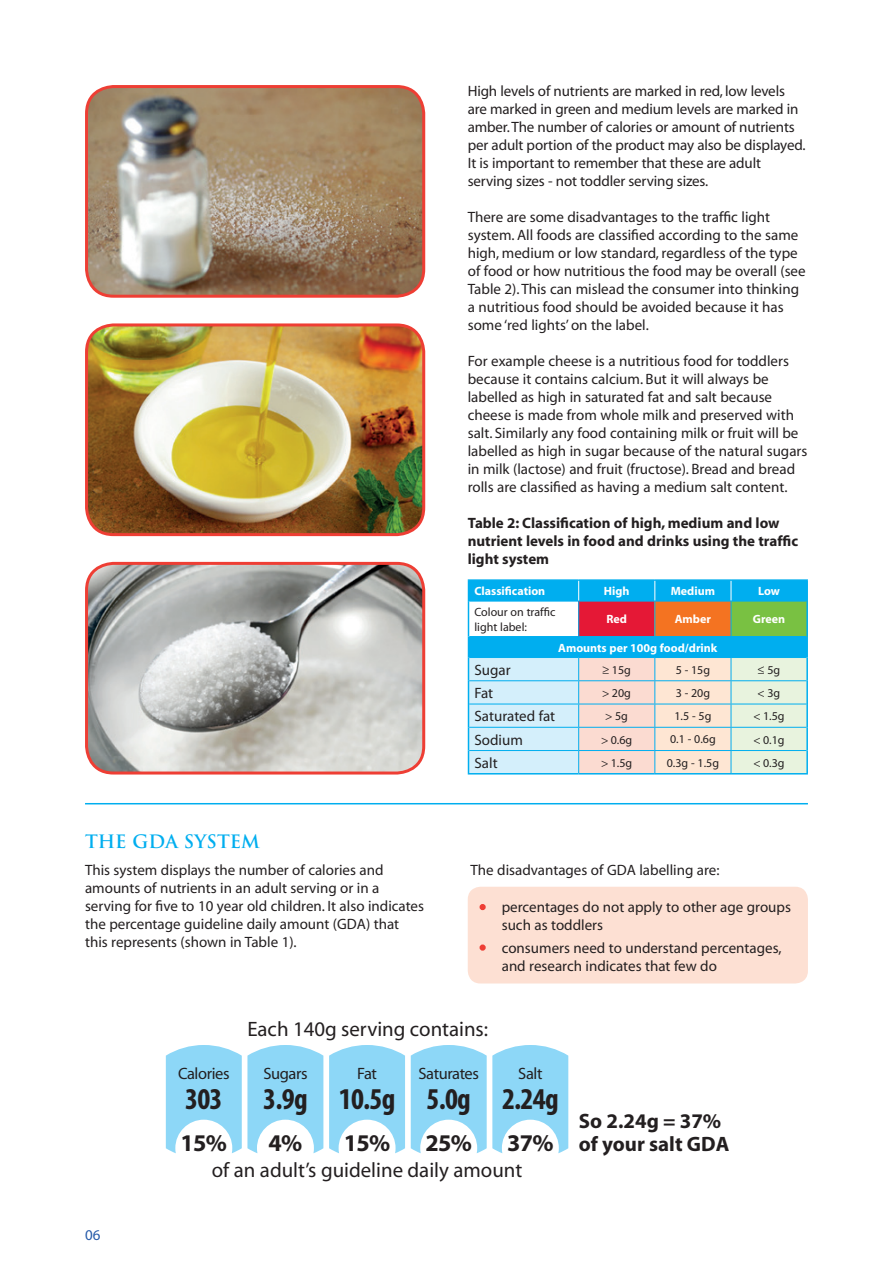
<style>
.page{position:relative;width:893px;height:1263px;background:#fff}
.page>*{position:absolute;margin:0;border:0;box-sizing:border-box;transform-origin:0 0}
.t1{font:700 condensed 30.3px "Myriad";letter-spacing:-.025em;color:#231f20}
.t2{font:24px "Myriad Bold Norm";letter-spacing:-.025em;color:#231f20}
.t3{font:20.85px "Myriad";color:#231f20}
.t4{font:20.85px "Myriad Bold Norm";color:#231f20}
.t5{font:700 18px "Trajan";color:#00aeef}
.t6{font:16.5px "Myriad";letter-spacing:-.025em;color:#231f20}
.t7{font:15px/18px "Myriad";color:#231f20}
.t8{font:15px/18px "Myriad Bold Norm";color:#231f20}
.t9{font:15px "Myriad";color:#275caa}
.t10{font:12px/14.4px "Myriad";color:#231f20}
.t11{font:12px "Myriad Bold Norm";color:#fff}
.s1{color:#ee3e34}
</style>
<div class="page">
<hr style="left:468px;top:579px;width:111px;height:2px;background:#00aeef">
<hr style="left:579px;top:579px;width:76px;height:2px;background:#00aeef">
<hr style="left:655px;top:579px;width:76px;height:2px;background:#00aeef">
<hr style="left:731px;top:579px;width:77px;height:2px;background:#00aeef">
<hr style="left:806px;top:581px;width:2px;height:20px;background:#00aeef">
<hr style="left:806px;top:601px;width:2px;height:35px;background:#00aeef">
<hr style="left:806px;top:657px;width:2px;height:24px;background:#00aeef">
<hr style="left:806px;top:681px;width:2px;height:23px;background:#00aeef">
<hr style="left:806px;top:704px;width:2px;height:23px;background:#00aeef">
<hr style="left:806px;top:727px;width:2px;height:23px;background:#00aeef">
<hr style="left:806px;top:750px;width:2px;height:23px;background:#00aeef">
<hr style="left:731px;top:773px;width:77px;height:1px;background:#00aeef">
<hr style="left:806px;top:636px;width:2px;height:21px;background:#00aeef">
<img style="left:88px;top:563px;width:336px;height:210px">
<div style="left:85px;top:562px;width:340px;height:212px;border:3px solid #ee3e34;border-radius:27px"></div>
<img style="left:87px;top:325px;width:337px;height:210px">
<div style="left:85px;top:323px;width:340px;height:213px;border:3px solid #ee3e34;border-radius:27px"></div>
<img style="left:88px;top:87px;width:336px;height:209px">
<div style="left:85px;top:85px;width:340px;height:213px;border:3px solid #ee3e34;border-radius:27px"></div>
<div style="left:468px;top:887px;width:340px;height:96px;background:#fde0d3;border-radius:13px"></div>
<svg style="left:480px;top:904px;width:6px;height:6px"></svg>
<div style="left:480px;top:944px;width:6px;height:7px;border:3px solid #ee3e34;border-radius:50%"></div>
<hr style="left:85px;top:803px;width:723px;height:1px;background:#00aeef">
<svg style="left:166px;top:1045px;width:157px;height:108px"></svg>
<svg style="left:329px;top:1045px;width:76px;height:108px"></svg>
<svg style="left:411px;top:1045px;width:157px;height:108px"></svg>
<svg style="left:468px;top:580px;width:339px;height:194px;background:#aaccd2"></svg>
<p class="t7" style="left:468px;top:83px;width:339px">High levels of nutrients are marked in red, low levels are marked in green and medium levels are marked in amber. The number of calories or amount of nutrients per adult portion of the product may also be displayed.<br>It is important to remember that these are adult serving sizes - not toddler serving sizes.</p>
<p class="t7" style="left:468px;top:209px;width:339px">There are some disadvantages to the traffic light system. All foods are classified according to the same high, medium or low standard, regardless of the type of food or how nutritious the food may be overall (see Table 2). This can mislead the consumer into thinking a nutritious food should be avoided because it has some ‘red lights’ on the label.</p>
<p class="t7" style="left:468px;top:353px;width:341px">For example cheese is a nutritious food for toddlers because it contains calcium. But it will always be labelled as high in saturated fat and salt because cheese is made from whole milk and preserved with salt. Similarly any food containing milk or fruit will be labelled as high in sugar because of the natural sugars in milk (lactose) and fruit (fructose). Bread and bread rolls are classified as having a medium salt content.</p>
<p class="t8" style="left:468px;top:515px;width:332px">Table 2: Classification of high, medium and low nutrient levels in food and drinks using the traffic light system</p>
<p class="t11" style="left:474px;top:585px;width:72px">Classification</p>
<p class="t11" style="left:604px;top:585px;width:27px">High</p>
<p class="t11" style="left:671px;top:585px;width:46px">Medium</p>
<p class="t11" style="left:758px;top:585px;width:23px">Low</p>
<p class="t10" style="left:474px;top:605px;width:82px">Colour on traffic light label:</p>
<p class="t11" style="left:606px;top:613px;width:22px">Red</p>
<p class="t11" style="left:675px;top:613px;width:38px">Amber</p>
<p class="t11" style="left:753px;top:613px;width:34px">Green</p>
<p class="t11" style="left:558px;top:641px;width:161px">Amounts per 100g food/drink</p>
<p class="t7" style="left:474px;top:661px;width:38px">Sugar</p>
<p class="t10" style="left:603px;top:663px;width:30px">≥ 15g</p>
<p class="t10" style="left:676px;top:663px;width:36px">5 - 15g</p>
<p class="t10" style="left:758px;top:663px;width:24px">≤ 5g</p>
<p class="t7" style="left:474px;top:685px;width:20px">Fat</p>
<p class="t10" style="left:612px;top:686px;width:21px">20g</p>
<p class="t10" style="left:676px;top:686px;width:36px">3 - 20g</p>
<p class="t10" style="left:767px;top:686px;width:14px">3g</p>
<p class="t7" style="left:474px;top:708px;width:82px">Saturated fat</p>
<p class="t10" style="left:615px;top:710px;width:14px">5g</p>
<p class="t10" style="left:674px;top:709px;width:38px">1.5 - 5g</p>
<p class="t10" style="left:763px;top:710px;width:23px">1.5g</p>
<p class="t7" style="left:474px;top:731px;width:50px">Sodium</p>
<p class="t10" style="left:611px;top:733px;width:23px">0.6g</p>
<p class="t10" style="left:670px;top:733px;width:47px">0.1 - 0.6g</p>
<p class="t10" style="left:763px;top:733px;width:23px">0.1g</p>
<p class="t7" style="left:474px;top:754px;width:25px">Salt</p>
<p class="t10" style="left:611px;top:756px;width:23px">1.5g</p>
<p class="t10" style="left:667px;top:756px;width:54px">0.3g - 1.5g</p>
<p class="t10" style="left:763px;top:756px;width:23px">0.3g</p>
<p class="t5" style="left:85px;top:830px;width:176px">THE GDA SYSTEM</p>
<p class="t7" style="left:85px;top:861px;width:340px">This system displays the number of calories and amounts of nutrients in an adult serving or in a serving for five to 10 year old children. It also indicates the percentage guideline daily amount (GDA) that this represents (shown in Table 1).</p>
<p class="t7" style="left:471px;top:861px;width:250px">The disadvantages of GDA labelling are:</p>
<p class="t7" style="left:502px;top:899px;width:291px;text-indent:-21px"><span class="s1">•</span> percentages do not apply to other age groups such as toddlers</p>
<p class="t7" style="left:502px;top:939px;width:281px;text-indent:-21px"><span class="s1">•</span> consumers need to understand percentages, and research indicates that few do</p>
<p class="t6" style="left:178px;top:1065px;width:53px">Calories</p>
<h1 class="t1" style="left:185px;top:1083px;width:39px">303</h1>
<h2 class="t2" style="left:180px;top:1131px;width:48px">15%</h2>
<h3 class="t3" style="left:247px;top:1018px;width:242px">Each 140g serving contains:</h3>
<p class="t6" style="left:263px;top:1065px;width:46px">Sugars</p>
<h1 class="t1" style="left:263px;top:1083px;width:46px">3.9g</h1>
<p class="t6" style="left:357px;top:1065px;width:21px">Fat</p>
<h1 class="t1" style="left:339px;top:1083px;width:58px">10.5g</h1>
<p class="t6" style="left:418px;top:1065px;width:62px">Saturates</p>
<h1 class="t1" style="left:427px;top:1083px;width:46px">5.0g</h1>
<p class="t6" style="left:518px;top:1065px;width:26px">Salt</p>
<h1 class="t1" style="left:502px;top:1083px;width:58px">2.24g</h1>
<h3 class="t4" style="left:579px;top:1110px;width:144px">So 2.24g = 37%</h3>
<h2 class="t2" style="left:268px;top:1131px;width:35px">4%</h2>
<h2 class="t2" style="left:344px;top:1131px;width:48px">15%</h2>
<h2 class="t2" style="left:425px;top:1131px;width:48px">25%</h2>
<h3 class="t4" style="left:579px;top:1133px;width:152px">of your salt GDA</h3>
<h2 class="t2" style="left:507px;top:1131px;width:48px">37%</h2>
<p class="t9" style="left:85px;top:1228px;width:17px">06</p>
<h3 class="t3" style="left:212px;top:1160px;width:312px">of an adult’s guideline daily amount</h3>
</div>
